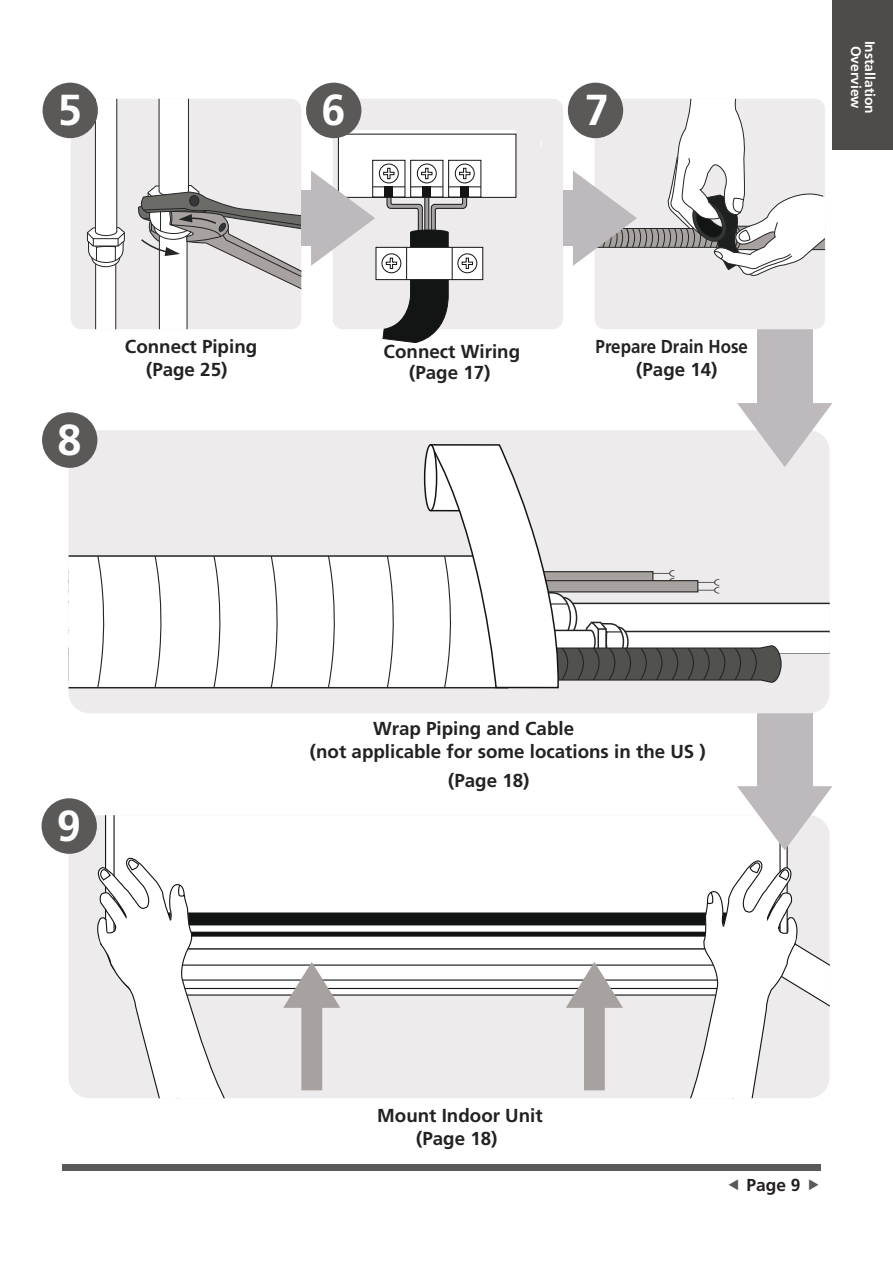
<style>
.page{position:relative;width:893px;height:1263px;background:#fff}
.page>*{position:absolute;margin:0;border:0;box-sizing:border-box;transform-origin:0 0}
.t1{font:700 43.35px "Frutiger LT Std";color:#fff}
.t2{font:700 18.75px/22.5px "Frutiger LT Std";color:#232121;text-align:center}
.t3{font:700 18.75px/22.5px "Frutiger LT Std";color:#232121;text-align:center;scale:.9 1}
.t4{font:700 17.4px "Frutiger LT Std";color:#241f1f}
.t5{font:700 13.8px "Frutiger LT Std";color:#fff}
</style>
<div class="page">
<div style="left:62px;top:1165px;width:759px;height:6px;background:#5a5958"></div>
<div style="left:832px;top:0;width:61px;height:149px;background:#4e4b49"></div>
<div style="left:68px;top:815px;width:762px;height:283px;background:#eeebed;border-radius:21px"></div>
<div style="left:105px;top:815px;width:683px;height:41px;background:#fff"></div>
<svg style="left:97px;top:856px;width:733px;height:242px"></svg>
<svg style="left:737px;top:786px;width:95px;height:64px"></svg>
<div style="left:757px;top:690px;width:55px;height:120px;background:#bdb9bd"></div>
<div style="left:69px;top:430px;width:761px;height:283px;background:#eeebed;border-radius:21px"></div>
<svg style="left:69px;top:403px;width:763px;height:286px"></svg>
<div style="left:757px;top:307px;width:55px;height:120px;background:#bdb9bd"></div>
<div style="left:71px;top:99px;width:230px;height:230px;background:#eeebed;border-radius:10px"></div>
<div style="left:96px;top:262px;width:20px;height:67px;background:#fff"></div>
<hr style="left:115px;top:264px;width:1px;height:65px;background:#242526">
<hr style="left:95px;top:264px;width:1px;height:65px;background:#242526">
<svg style="left:86px;top:99px;width:39px;height:190px"></svg>
<div style="left:159px;top:234px;width:28px;height:95px;background:#fff"></div>
<hr style="left:187px;top:236px;width:1px;height:93px;background:#242526">
<hr style="left:159px;top:236px;width:1px;height:93px;background:#242526">
<svg style="left:138px;top:99px;width:163px;height:194px"></svg>
<div style="left:333px;top:99px;width:230px;height:230px;background:#eeebed;border-radius:10px"></div>
<div style="left:338px;top:130px;width:178px;height:67px;background:#fff"></div>
<div style="left:372px;top:160px;width:33px;height:37px;background:#fff;border:1px solid #141415"></div>
<svg style="left:379px;top:164px;width:19px;height:19px"></svg>
<div style="left:379px;top:164px;width:20px;height:19px;border:1px solid #141415;border-radius:50%"></div>
<svg style="left:383px;top:168px;width:12px;height:11px"></svg>
<hr style="left:373px;top:187px;width:32px;height:1px;background:#141415">
<div style="left:384px;top:187px;width:9px;height:10px;background:#141415"></div>
<div style="left:410px;top:160px;width:33px;height:37px;background:#fff;border:1px solid #141415"></div>
<svg style="left:417px;top:164px;width:19px;height:19px"></svg>
<div style="left:417px;top:164px;width:20px;height:19px;border:1px solid #141415;border-radius:50%"></div>
<svg style="left:421px;top:168px;width:12px;height:11px"></svg>
<hr style="left:411px;top:187px;width:32px;height:1px;background:#141415">
<div style="left:422px;top:187px;width:9px;height:10px;background:#141415"></div>
<div style="left:448px;top:160px;width:33px;height:37px;background:#fff;border:1px solid #141415"></div>
<svg style="left:455px;top:164px;width:19px;height:19px"></svg>
<div style="left:455px;top:164px;width:19px;height:19px;border:1px solid #141415;border-radius:50%"></div>
<svg style="left:459px;top:168px;width:11px;height:11px"></svg>
<hr style="left:449px;top:187px;width:32px;height:1px;background:#141415">
<div style="left:460px;top:187px;width:9px;height:10px;background:#141415"></div>
<div style="left:376px;top:247px;width:107px;height:33px;background:#fff;border:1px solid #141415"></div>
<div style="left:382px;top:254px;width:19px;height:19px;border:1px solid #141415;border-radius:50%"></div>
<div style="left:458px;top:254px;width:19px;height:19px;border:1px solid #141415;border-radius:50%"></div>
<svg style="left:383px;top:193px;width:90px;height:150px"></svg>
<div style="left:595px;top:99px;width:230px;height:230px;background:#eeebed;border-radius:10px"></div>
<svg style="left:311px;top:170px;width:64px;height:96px"></svg>
<div style="left:301px;top:190px;width:34px;height:56px;background:#bdb9bd"></div>
<svg style="left:573px;top:99px;width:252px;height:177px"></svg>
<div style="left:563px;top:190px;width:34px;height:56px;background:#bdb9bd"></div>
<div style="left:43px;top:83px;width:55px;height:55px;background:#5a5958;border-radius:50%"></div>
<div style="left:306px;top:83px;width:55px;height:55px;background:#5a5958;border-radius:50%"></div>
<div style="left:568px;top:83px;width:55px;height:55px;background:#5a5958;border-radius:50%"></div>
<div style="left:42px;top:412px;width:55px;height:56px;background:#5a5958;border-radius:50%"></div>
<div style="left:42px;top:798px;width:55px;height:56px;background:#5a5958;border-radius:50%"></div>
<h1 class="t1" style="left:58px;top:85px;width:26px">5</h1>
<h1 class="t1" style="left:321px;top:85px;width:26px">6</h1>
<h1 class="t1" style="left:585px;top:85px;width:26px">7</h1>
<h1 class="t1" style="left:57px;top:414px;width:26px">8</h1>
<p class="t2" style="left:125px;top:336px;width:134px">Connect Piping (Page 25)</p>
<p class="t2" style="left:384px;top:341px;width:138px;line-height:21px">Connect Wiring (Page 17)</p>
<p class="t3" style="left:596px;top:336px;width:171px">Prepare Drain Hose (Page 14)</p>
<p class="t5" style="left:864px;top:46px;width:65px;rotate:90deg">Overview</p>
<p class="t5" style="left:878px;top:41px;width:75px;rotate:90deg">Installation</p>
<h1 class="t1" style="left:57px;top:800px;width:26px">9</h1>
<p class="t2" style="left:310px;top:717px;width:397px;text-align:left;text-indent:63px">Wrap Piping and Cable<br>(not applicable for some locations in the US )</p>
<p class="t2" style="left:448px;top:769px;width:83px">(Page 18)</p>
<p class="t2" style="left:377px;top:1104px;width:167px">Mount Indoor Unit (Page 18)</p>
<p class="t4" style="left:747px;top:1175px;width:55px">Page 9</p>
</div>
